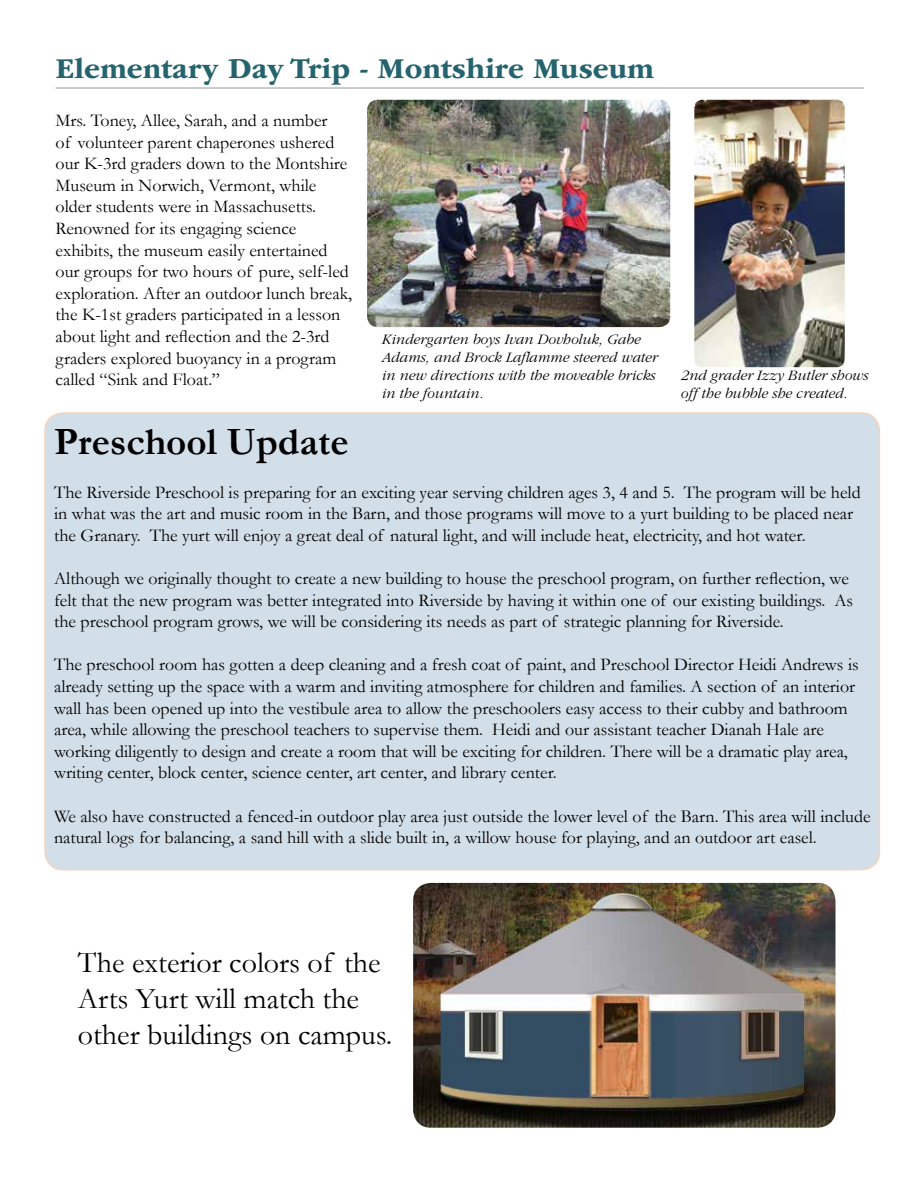
<style>
.page{position:relative;width:918px;height:1188px;background:#fff}
.page>*{position:absolute;margin:0;border:0;box-sizing:border-box;transform-origin:0 0}
.t1{font:700 39px "Garamond";color:#000}
.t2{font:30px/36px "Garamond";color:#000}
.t3{font:700 30px "ITC Garamond Std";color:#25646e}
.t4{font:18px/21.6px "Garamond";color:#000}
.t5{font:italic 300 15px/18px "ITC Garamond Std";color:#000}
</style>
<div class="page">
<div style="left:45px;top:413px;width:834px;height:457px;background:#d2dee8;border-radius:18px"></div>
<hr style="left:56px;top:88px;width:808px;height:1px;background:#97999b">
<img style="left:413px;top:883px;width:423px;height:245px">
<img style="left:367px;top:100px;width:303px;height:227px">
<img style="left:694px;top:100px;width:151px;height:267px">
<h2 class="t3" style="left:56px;top:51px;width:600px">Elementary Day Trip - Montshire Museum</h2>
<p class="t4" style="left:56px;top:109px;width:298px">Mrs. Toney, Allee, Sarah, and a number<br>of volunteer parent chaperones ushered our K-3rd graders down to the Montshire Museum in Norwich, Vermont, while older students were in Massachusetts.<br>Renowned for its engaging science exhibits, the museum easily entertained our groups for two hours of pure, self-led exploration. After an outdoor lunch break, the K-1st graders participated in a lesson about light and reflection and the 2-3rd graders explored buoyancy in a program called “Sink and Float.”</p>
<p class="t5" style="left:382px;top:330px;width:277px">Kindergarten boys Ivan Dovholuk, Gabe Adams, and Brock Laflamme steered water in new directions with the moveable bricks in the fountain.</p>
<p class="t5" style="left:681px;top:367px;width:189px">2nd grader Izzy Butler shows off the bubble she created.</p>
<h1 class="t1" style="left:54px;top:419px;width:296px">Preschool Update</h1>
<p class="t4" style="left:54px;top:481px;width:808px">The Riverside Preschool is preparing for an exciting year serving children ages 3, 4 and 5. The program will be held in what was the art and music room in the Barn, and those programs will move to a yurt building to be placed near the Granary. The yurt will enjoy a great deal of natural light, and will include heat, electricity, and hot water.</p>
<p class="t4" style="left:54px;top:567px;width:801px">Although we originally thought to create a new building to house the preschool program, on further reflection, we felt that the new program was better integrated into Riverside by having it within one of our existing buildings. As the preschool program grows, we will be considering its needs as part of strategic planning for Riverside.</p>
<p class="t4" style="left:54px;top:654px;width:806px">The preschool room has gotten a deep cleaning and a fresh coat of paint, and Preschool Director Heidi Andrews is already setting up the space with a warm and inviting atmosphere for children and families. A section of an interior wall has been opened up into the vestibule area to allow the preschoolers easy access to their cubby and bathroom area, while allowing the preschool teachers to supervise them. Heidi and our assistant teacher Dianah Hale are working diligently to design and create a room that will be exciting for children. There will be a dramatic play area, writing center, block center, science center, art center, and library center.</p>
<p class="t4" style="left:54px;top:805px;width:818px">We also have constructed a fenced-in outdoor play area just outside the lower level of the Barn. This area will include natural logs for balancing, a sand hill with a slide built in, a willow house for playing, and an outdoor art easel.</p>
<h2 class="t2" style="left:78px;top:944px;width:316px">The exterior colors of the<br>Arts Yurt will match the other buildings on campus.</h2>
</div>
